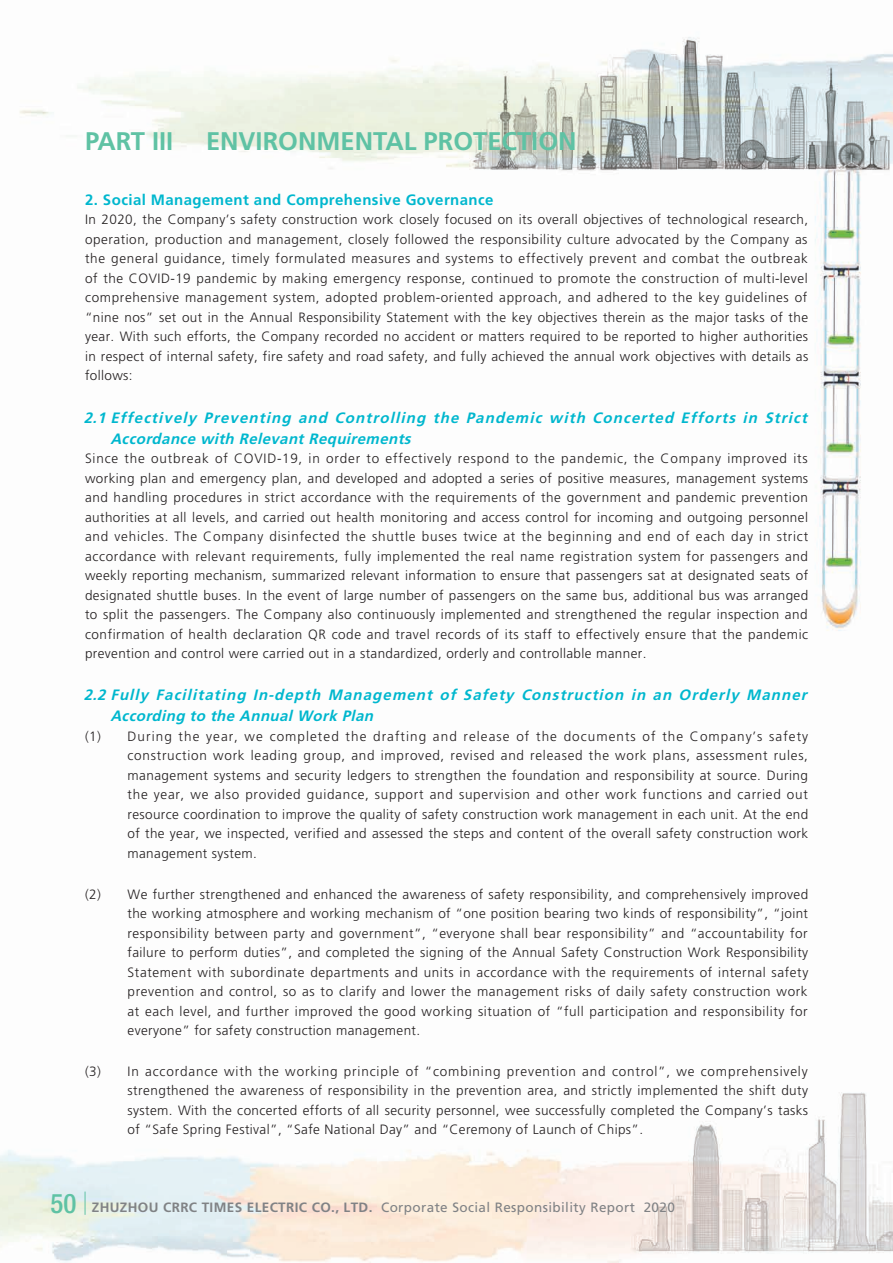
<style>
.page{position:relative;width:893px;height:1263px;background:#fff}
.page>*{position:absolute;margin:0;border:0;box-sizing:border-box;transform-origin:0 0}
.t1{font:700 25.5px "Frutiger LT Std";color:#5fc2a4}
._03_Heading_3{font:italic 700 15px/21px "Frutiger LT Std";color:#00b7ce}
._02_Heading_2{font:700 15px "Frutiger LT Std";letter-spacing:.03em;color:#00b7ce}
._00_Body_text{font:300 13.5px/19.5px "Frutiger LT Std";letter-spacing:.03em;color:#231f20;text-align:justify}
.t2{font:13.5px "Frutiger LT Std";letter-spacing:.03em;color:#808285}
.s1{font-family:"Helvetica Neue LT Std";font-weight:500;font-stretch:condensed;font-size:27px;color:#5fc2a4}
.s2{font-weight:700}
</style>
<div class="page">
<img style="left:0;top:37px;width:893px;height:1226px">
<svg style="left:85px;top:1192px;width:1px;height:22px"></svg>
<h1 class="t1" style="left:85px;top:126px;width:90px">PART III</h1>
<h1 class="t1" style="left:206px;top:126px;width:372px">ENVIRONMENTAL PROTECTION</h1>
<p class="_02_Heading_2" style="left:85px;top:191px;width:410px">2. Social Management and Comprehensive Governance</p>
<p class="_00_Body_text" style="left:85px;top:210px;width:725px">In 2020, the Company’s safety construction work closely focused on its overall objectives of technological research, operation, production and management, closely followed the responsibility culture advocated by the Company as the general guidance, timely formulated measures and systems to effectively prevent and combat the outbreak of the COVID-19 pandemic by making emergency response, continued to promote the construction of multi-level comprehensive management system, adopted problem-oriented approach, and adhered to the key guidelines of “nine nos” set out in the Annual Responsibility Statement with the key objectives therein as the major tasks of the year. With such efforts, the Company recorded no accident or matters required to be reported to higher authorities in respect of internal safety, fire safety and road safety, and fully achieved the annual work objectives with details as follows:</p>
<p class="_03_Heading_3" style="left:110px;top:407px;width:702px;text-indent:-27px">2.1 Effectively Preventing and Controlling the Pandemic with Concerted Efforts in Strict<br>Accordance with Relevant Requirements</p>
<p class="_00_Body_text" style="left:85px;top:449px;width:725px">Since the outbreak of COVID-19, in order to effectively respond to the pandemic, the Company improved its working plan and emergency plan, and developed and adopted a series of positive measures, management systems and handling procedures in strict accordance with the requirements of the government and pandemic prevention authorities at all levels, and carried out health monitoring and access control for incoming and outgoing personnel and vehicles. The Company disinfected the shuttle buses twice at the beginning and end of each day in strict accordance with relevant requirements, fully implemented the real name registration system for passengers and weekly reporting mechanism, summarized relevant information to ensure that passengers sat at designated seats of designated shuttle buses. In the event of large number of passengers on the same bus, additional bus was arranged to split the passengers. The Company also continuously implemented and strengthened the regular inspection and confirmation of health declaration QR code and travel records of its staff to effectively ensure that the pandemic prevention and control were carried out in a standardized, orderly and controllable manner.</p>
<p class="_03_Heading_3" style="left:110px;top:685px;width:702px;text-indent:-27px">2.2 Fully Facilitating In-depth Management of Safety Construction in an Orderly Manner<br>According to the Annual Work Plan</p>
<p class="_00_Body_text" style="left:128px;top:727px;width:682px;text-indent:-43px">(1) During the year, we completed the drafting and release of the documents of the Company’s safety construction work leading group, and improved, revised and released the work plans, assessment rules, management systems and security ledgers to strengthen the foundation and responsibility at source. During the year, we also provided guidance, support and supervision and other work functions and carried out resource coordination to improve the quality of safety construction work management in each unit. At the end of the year, we inspected, verified and assessed the steps and content of the overall safety construction work management system.</p>
<p class="_00_Body_text" style="left:128px;top:884px;width:682px;text-indent:-43px">(2) We further strengthened and enhanced the awareness of safety responsibility, and comprehensively improved the working atmosphere and working mechanism of “one position bearing two kinds of responsibility”, “joint responsibility between party and government”, “everyone shall bear responsibility” and “accountability for failure to perform duties”, and completed the signing of the Annual Safety Construction Work Responsibility Statement with subordinate departments and units in accordance with the requirements of internal safety prevention and control, so as to clarify and lower the management risks of daily safety construction work at each level, and further improved the good working situation of “full participation and responsibility for everyone” for safety construction management.</p>
<p class="_00_Body_text" style="left:128px;top:1062px;width:682px;text-indent:-43px">(3) In accordance with the working principle of “combining prevention and control”, we comprehensively strengthened the awareness of responsibility in the prevention area, and strictly implemented the shift duty system. With the concerted efforts of all security personnel, wee successfully completed the Company’s tasks of “Safe Spring Festival”, “Safe National Day” and “Ceremony of Launch of Chips”.</p>
<p class="t2" style="left:51px;top:1199px;width:626px"><span class="s1">50</span> <span class="s2">ZHUZHOU CRRC TIMES ELECTRIC CO., LTD.</span> Corporate Social Responsibility Report 2020</p>
</div>
